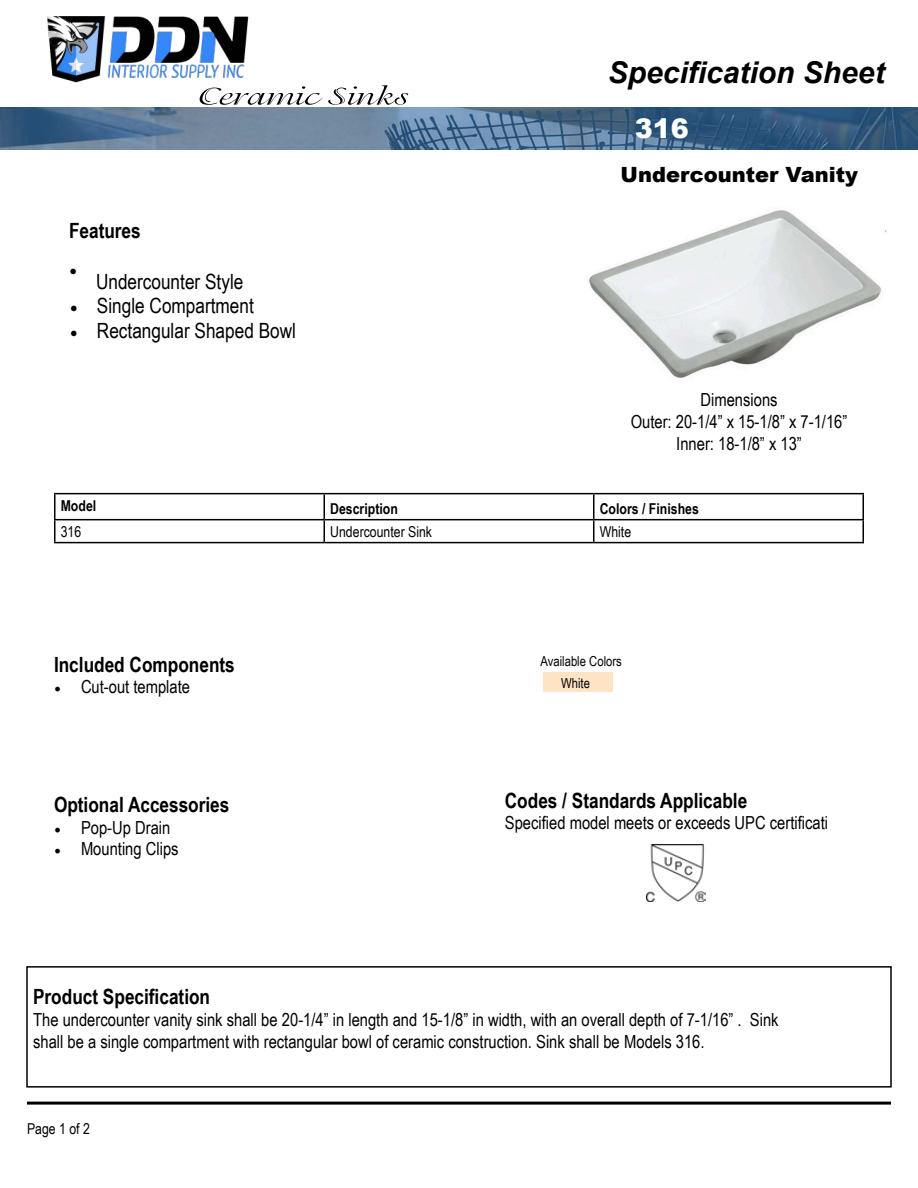
<style>
.page{position:relative;width:918px;height:1188px;background:#fff}
.page>*{position:absolute;margin:0;border:0;box-sizing:border-box;transform-origin:0 0}
.t1{font:italic 700 30px "Arial";color:#000}
.t2{font:900 27px "Arial";color:#fff}
.t3{font:700 21px "Arial Narrow";color:#000}
.t4{font:21px "Arial Narrow";color:#000}
.t5{font:900 21px "Arial";color:#000}
.t6{font:21px "Minion Pro";color:#000}
.t7{font:18px/21.6px "Arial Narrow";color:#000;text-align:center}
.t8{font:15px "Arial Narrow";color:#000}
.t9{font:700 15px "Arial Narrow";color:#000}
.t10{font:13.8px/21.6px "Arial Narrow";color:#030304}
.s1{font-family:"Minion Pro"}
.s2{font-style:inherit}
</style>
<div class="page">
<img style="left:0;top:107px;width:918px;height:42px">
<div style="left:26px;top:966px;width:866px;height:122px;border:2px solid #000"></div>
<hr style="left:27px;top:1102px;width:864px;height:3px;background:#000">
<hr style="left:54px;top:493px;width:270px;height:1px;background:#000">
<hr style="left:54px;top:494px;width:2px;height:25px;background:#000">
<hr style="left:324px;top:493px;width:270px;height:1px;background:#000">
<hr style="left:594px;top:493px;width:270px;height:1px;background:#000">
<hr style="left:862px;top:494px;width:2px;height:25px;background:#000">
<hr style="left:54px;top:519px;width:270px;height:1px;background:#000">
<hr style="left:54px;top:520px;width:2px;height:22px;background:#000">
<hr style="left:324px;top:519px;width:270px;height:1px;background:#000">
<svg style="left:324px;top:494px;width:1px;height:48px"></svg>
<hr style="left:594px;top:519px;width:270px;height:1px;background:#000">
<svg style="left:593px;top:494px;width:1px;height:48px"></svg>
<hr style="left:862px;top:520px;width:2px;height:22px;background:#000">
<hr style="left:54px;top:542px;width:270px;height:1px;background:#000">
<hr style="left:324px;top:542px;width:270px;height:1px;background:#000">
<hr style="left:594px;top:542px;width:270px;height:1px;background:#000">
<svg style="left:200px;top:85px;width:208px;height:20px"></svg>
<div style="left:543px;top:673px;width:70px;height:19px;background:#ffe3c5"></div>
<img style="left:646px;top:844px;width:60px;height:58px">
<img style="left:47px;top:16px;width:202px;height:67px">
<img style="left:589px;top:210px;width:298px;height:168px">
<p class="t3" style="left:69px;top:215px;width:73px">Features</p>
<p class="t6" style="left:69px;top:255px;width:10px">•</p>
<p class="t4" style="left:96px;top:266px;width:149px">Undercounter Style</p>
<p class="t4" style="left:70px;top:290px;width:185px"><span class="s1">•</span> Single Compartment</p>
<p class="t4" style="left:70px;top:315px;width:228px"><span class="s1">•</span> Rectangular Shaped Bowl</p>
<h1 class="t1" style="left:608px;top:53px;width:278px">Specification Sheet</h1>
<h2 class="t2" style="left:635px;top:109px;width:56px">316</h2>
<p class="t5" style="left:621px;top:159px;width:239px">Undercounter Vanity</p>
<p class="t7" style="left:631px;top:389px;width:218px">Dimensions<br>Outer: 20-1/4” x 15-1/8” x 7-1/16”<br>Inner: 18-1/8” x 13”</p>
<p class="t9" style="left:61px;top:494px;width:37px">Model</p>
<p class="t9" style="left:330px;top:497px;width:69px">Description</p>
<p class="t9" style="left:600px;top:497px;width:101px">Colors / Finishes</p>
<p class="t8" style="left:61px;top:520px;width:22px">316</p>
<p class="t8" style="left:330px;top:520px;width:103px">Undercounter Sink</p>
<p class="t8" style="left:600px;top:520px;width:33px">White</p>
<p class="t3" style="left:54px;top:648px;width:182px">Included Components</p>
<p class="t7" style="left:54px;top:676px;width:138px"><span class="s1">•</span> Cut-out template</p>
<p class="t3" style="left:54px;top:789px;width:177px">Optional Accessories</p>
<p class="t7" style="left:54px;top:816px;width:118px"><span class="s1">•</span> Pop-Up Drain</p>
<p class="t7" style="left:54px;top:838px;width:126px"><span class="s1">•</span> Mounting Clips</p>
<p class="t10" style="left:561px;top:650px;width:62px;text-indent:-21px">Available Colors<br>White</p>
<p class="t3" style="left:505px;top:784px;width:244px">Codes / Standards Applicable</p>
<p class="t7" style="left:505px;top:812px;width:325px">Specified model meets or exceeds UPC certificati</p>
<p class="t3" style="left:33px;top:981px;width:179px">Product Speci<span class="s2">f</span>ication</p>
<p class="t7" style="left:33px;top:1009px;width:747px;line-height:21px;text-align:left">The undercounter vanity sink shall be 20-1/4” in length and 15-1/8” in width, with an overall depth of 7-1/16” . Sink shall be a single compartment with rectangular bowl of ceramic construction. Sink shall be Models 316.</p>
<p class="t8" style="left:27px;top:1118px;width:64px">Page 1 of 2</p>
</div>
